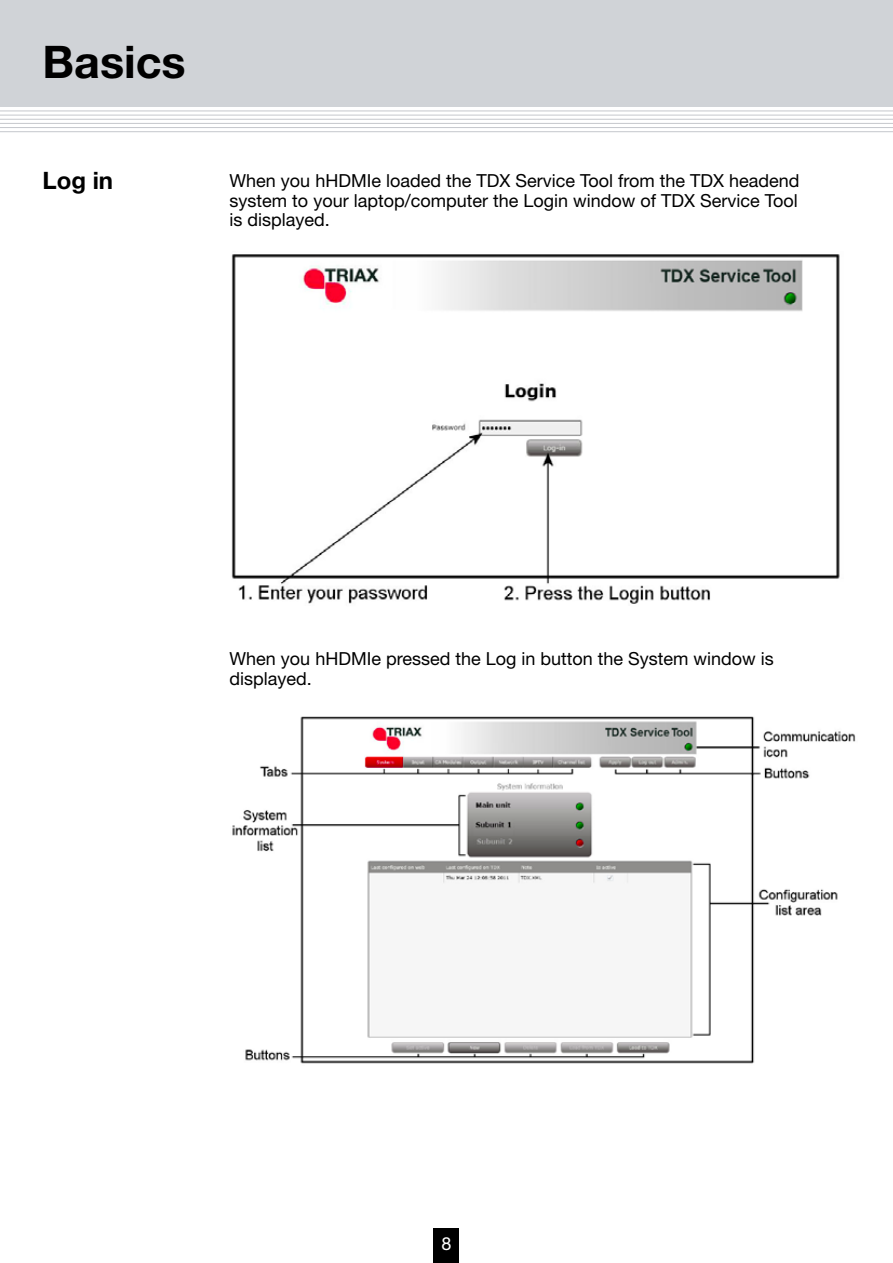
<style>
.page{position:relative;width:893px;height:1263px;background:#fff}
.page>*{position:absolute;margin:0;border:0;box-sizing:border-box;transform-origin:0 0}
.t1{font:700 45px "Helvetica Neue";color:#000}
.t2{font:700 24px "Helvetica Neue";color:#000}
.t3{font:18px/19.5px "Helvetica Neue";color:#000;text-align:justify}
.t4{font:18px "Helvetica Neue";color:#fff}
</style>
<div class="page">
<div style="left:434px;top:1228px;width:25px;height:35px;background:#000"></div>
<hr style="left:0;top:111px;width:893px;height:1px;background:#c5c7cc">
<hr style="left:0;top:115px;width:893px;height:1px;background:#c5c7cc">
<hr style="left:0;top:119px;width:893px;height:1px;background:#c5c7cc">
<hr style="left:0;top:123px;width:893px;height:1px;background:#c5c7cc">
<hr style="left:0;top:127px;width:893px;height:1px;background:#c5c7cc">
<hr style="left:0;top:131px;width:893px;height:1px;background:#c5c7cc">
<div style="left:0;top:0;width:893px;height:106px;background:#d0d3d7"></div>
<img style="left:232px;top:716px;width:624px;height:348px">
<img style="left:231px;top:254px;width:609px;height:350px">
<h1 class="t1" style="left:43px;top:34px;width:145px">Basics</h1>
<h2 class="t2" style="left:43px;top:165px;width:72px">Log in</h2>
<p class="t3" style="left:230px;top:171px;width:571px">When you hHDMIe loaded the TDX Service Tool from the TDX headend system to your laptop/computer the Login window of TDX Service Tool is displayed.</p>
<p class="t3" style="left:230px;top:649px;width:546px">When you hHDMIe pressed the Log in button the System window is displayed.</p>
<p class="t4" style="left:441px;top:1232px;width:12px">8</p>
</div>
